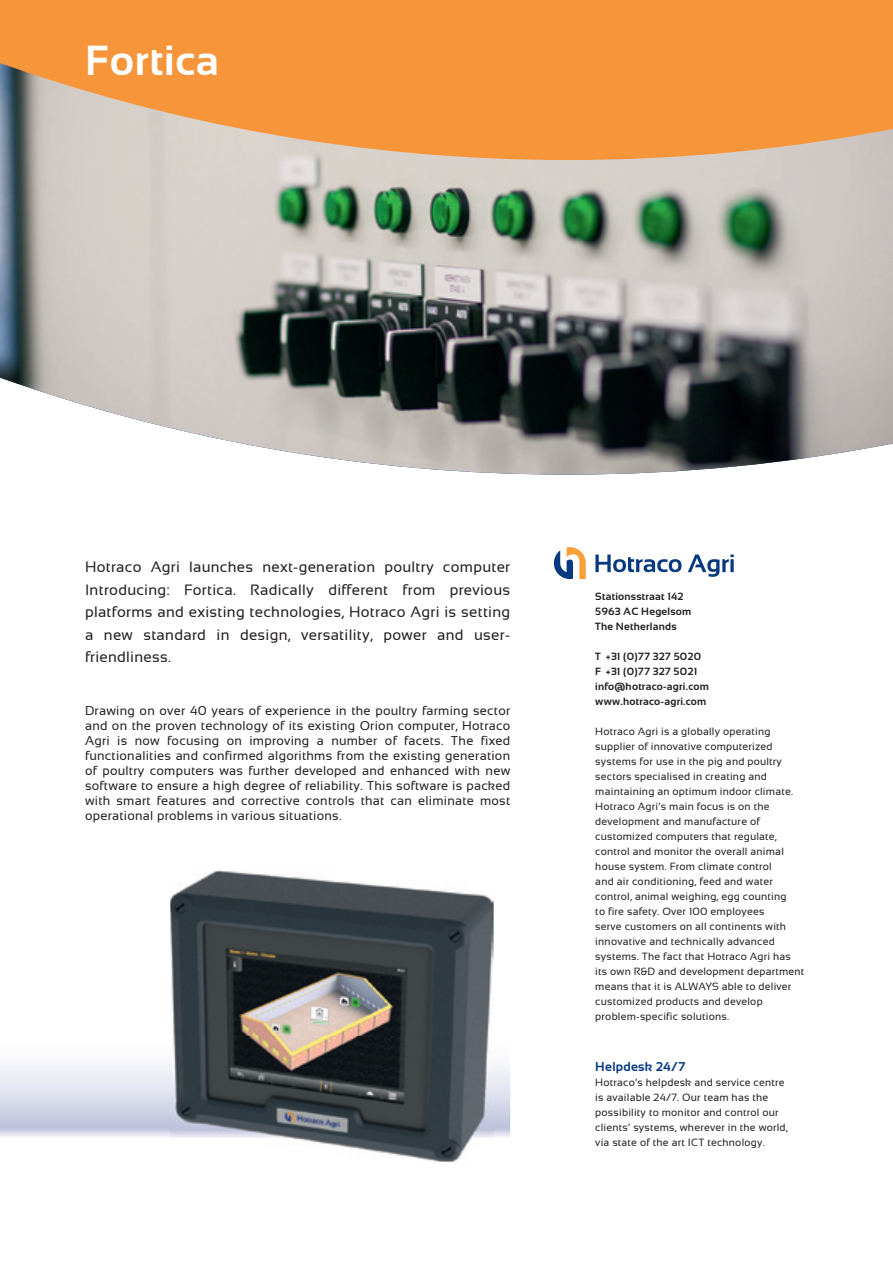
<style>
.page{position:relative;width:893px;height:1263px;background:#fff}
.page>*{position:absolute;margin:0;border:0;box-sizing:border-box;transform-origin:0 0}
.t1{font:700 42px "Sansation";letter-spacing:.02em;color:#fff}
.t2{font:15px/22.5px "Sansation";letter-spacing:.02em;color:#231f20;text-align:justify}
.t3{font:12.75px/15px "Sansation";letter-spacing:.02em;color:#231f20;text-align:justify}
.t4{font:700 12.75px "Sansation";letter-spacing:.02em;color:#073980}
.t5{font:10.5px/15px "Sansation";letter-spacing:.02em;color:#231f20}
.t6{font:700 10.5px/15px "Sansation";letter-spacing:.02em;color:#231f20}
</style>
<div class="page">
<img style="left:0;top:160px;width:893px;height:315px">
<svg style="left:0;top:0;width:893px;height:160px;background:#ef9b4e"></svg>
<svg style="left:554px;top:547px;width:32px;height:32px"></svg>
<svg style="left:595px;top:554px;width:86px;height:18px"></svg>
<svg style="left:688px;top:554px;width:46px;height:23px"></svg>
<svg style="left:0;top:1065px;width:510px;height:72px;background:#daddeb"></svg>
<img style="left:170px;top:871px;width:324px;height:291px">
<img style="left:170px;top:1036px;width:324px;height:102px">
<h1 class="t1" style="left:85px;top:37px;width:136px">Fortica</h1>
<p class="t2" style="left:85px;top:556px;width:427px">Hotraco Agri launches next-generation poultry computer Introducing: Fortica. Radically different from previous platforms and existing technologies, Hotraco Agri is setting a new standard in design, versatility, power and user&shy;friendliness.</p>
<p class="t3" style="left:85px;top:703px;width:427px">Drawing on over 40 years of experience in the poultry farming sector and on the proven technology of its existing Orion computer, Hotraco Agri is now focusing on improving a number of facets. The fixed functionalities and confirmed algorithms from the existing generation of poultry computers was further developed and enhanced with new software to ensure a high degree of reliability. This software is packed with smart features and corrective controls that can eliminate most operational problems in various situations.</p>
<p class="t6" style="left:595px;top:588px;width:98px">Stationsstraat 142<br>5963 AC Hegelsom<br>The Netherlands</p>
<p class="t6" style="left:595px;top:648px;width:115px">T +31 (0)77 327 5020<br>F +31 (0)77 327 5021 info@hotraco-agri.com www.hotraco-agri.com</p>
<p class="t5" style="left:595px;top:723px;width:211px">Hotraco Agri is a globally operating supplier of innovative computerized systems for use in the pig and poultry sectors specialised in creating and maintaining an optimum indoor climate.<br>Hotraco Agri’s main focus is on the development and manufacture of customized computers that regulate, control and monitor the overall animal house system. From climate control<br>and air conditioning, feed and water control, animal weighing, egg counting<br>to fire safety. Over 100 employees<br>serve customers on all continents with innovative and technically advanced systems. The fact that Hotraco Agri has its own R&amp;D and development department means that it is ALWAYS able to deliver customized products and develop problem-specific solutions.</p>
<p class="t4" style="left:595px;top:1059px;width:91px">Helpdesk 24/7</p>
<p class="t5" style="left:595px;top:1075px;width:194px">Hotraco’s helpdesk and service centre is available 24/7. Our team has the possibility to monitor and control our clients’ systems, wherever in the world, via state of the art ICT technology.</p>
</div>
